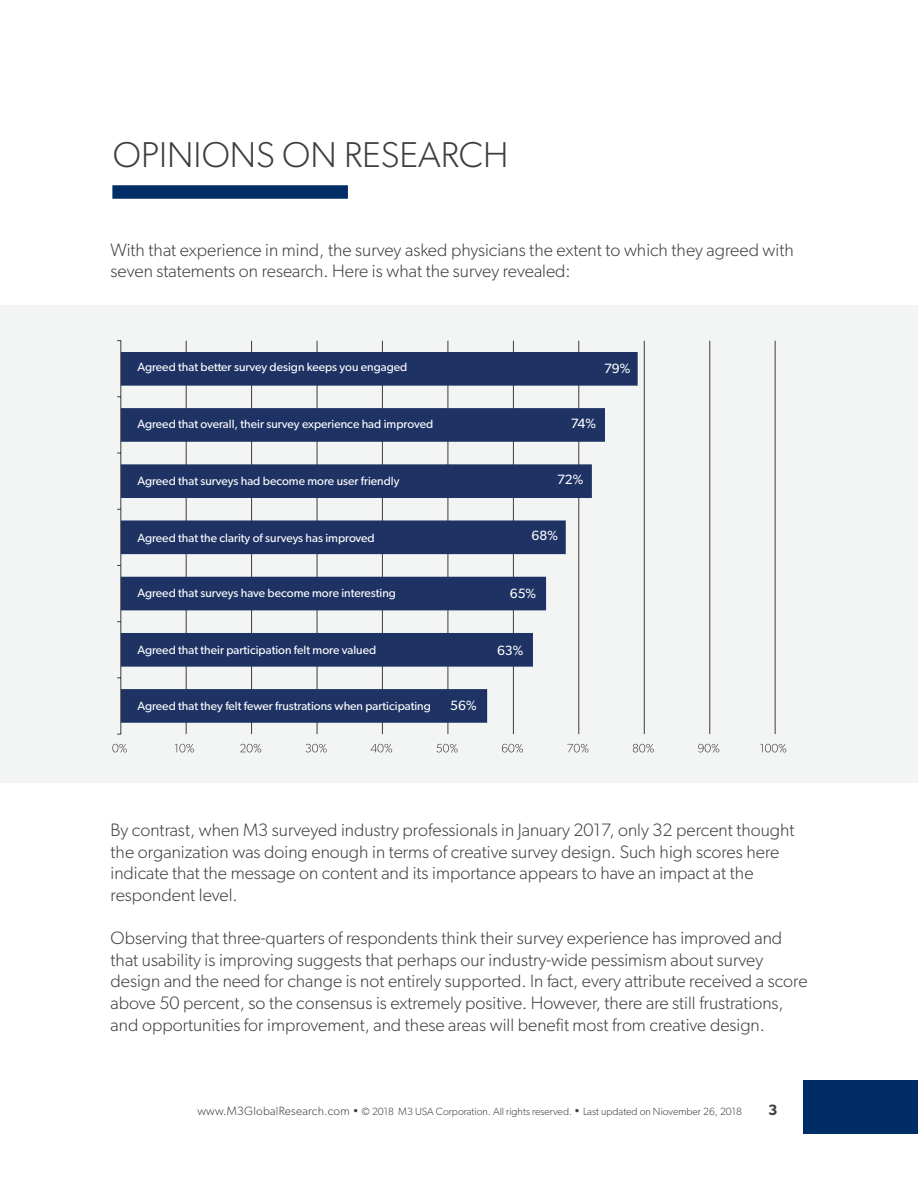
<style>
.page{position:relative;width:918px;height:1188px;background:#fff}
.page>*{position:absolute;margin:0;border:0;box-sizing:border-box;transform-origin:0 0}
.t1{font:300 36px "Gibson";color:#3e3e3f}
.t2{font:300 18px/21.6px "Gibson";color:#3e3e3f}
.t3{font:600 15px "Gibson";color:#3e3e3f}
.t4{font:13.5px "Gibson";letter-spacing:-.01em;color:#fff}
.t5{font:12px "Gibson";color:#fff}
.t6{font:300 10.5px "Gibson";color:#3e3e3f}
.s1{font-size:12px}
</style>
<div class="page">
<div style="left:804px;top:1080px;width:114px;height:54px;background:#002d66"></div>
<div style="left:0;top:306px;width:918px;height:477px;background:#f3f4f4"></div>
<div style="left:112px;top:185px;width:236px;height:14px;background:#002d66"></div>
<hr style="left:186px;top:341px;width:1px;height:393px;background:#3e3e3f">
<hr style="left:251px;top:341px;width:1px;height:393px;background:#3e3e3f">
<hr style="left:317px;top:341px;width:1px;height:393px;background:#3e3e3f">
<hr style="left:382px;top:341px;width:1px;height:393px;background:#3e3e3f">
<hr style="left:448px;top:341px;width:1px;height:393px;background:#3e3e3f">
<hr style="left:513px;top:341px;width:1px;height:393px;background:#3e3e3f">
<hr style="left:578px;top:341px;width:1px;height:393px;background:#3e3e3f">
<hr style="left:644px;top:341px;width:1px;height:393px;background:#3e3e3f">
<hr style="left:709px;top:341px;width:1px;height:393px;background:#3e3e3f">
<hr style="left:775px;top:341px;width:1px;height:393px;background:#3e3e3f">
<svg style="left:122px;top:352px;width:516px;height:371px;fill:#1e3264"></svg>
<hr style="left:121px;top:341px;width:1px;height:393px;background:#3e3e3f">
<svg style="left:112px;top:744px;width:15px;height:9px"></svg>
<svg style="left:175px;top:744px;width:19px;height:9px"></svg>
<svg style="left:240px;top:744px;width:21px;height:9px"></svg>
<svg style="left:306px;top:744px;width:21px;height:9px"></svg>
<svg style="left:371px;top:744px;width:21px;height:9px"></svg>
<svg style="left:436px;top:744px;width:22px;height:9px"></svg>
<svg style="left:502px;top:744px;width:21px;height:9px"></svg>
<svg style="left:567px;top:744px;width:21px;height:9px"></svg>
<svg style="left:633px;top:744px;width:21px;height:9px"></svg>
<svg style="left:698px;top:744px;width:21px;height:9px"></svg>
<svg style="left:760px;top:744px;width:26px;height:9px"></svg>
<h1 class="t1" style="left:113px;top:133px;width:397px">OPINIONS ON RESEARCH</h1>
<p class="t2" style="left:111px;top:239px;width:685px">With that experience in mind, the survey asked physicians the extent to which they agreed with seven statements on research. Here is what the survey revealed:</p>
<p class="t5" style="left:138px;top:360px;width:271px">Agreed that better survey design keeps you engaged</p>
<p class="t4" style="left:604px;top:360px;width:28px">79%</p>
<p class="t5" style="left:138px;top:417px;width:297px">Agreed that overall, their survey experience had improved</p>
<p class="t4" style="left:571px;top:415px;width:27px">74%</p>
<p class="t5" style="left:138px;top:474px;width:264px">Agreed that surveys had become more user friendly</p>
<p class="t4" style="left:557px;top:471px;width:28px">72%</p>
<p class="t5" style="left:138px;top:530px;width:239px">Agreed that the clarity of surveys has improved</p>
<p class="t4" style="left:532px;top:527px;width:28px">68%</p>
<p class="t5" style="left:138px;top:586px;width:260px">Agreed that surveys have become more interesting</p>
<p class="t4" style="left:510px;top:586px;width:28px">65%</p>
<p class="t5" style="left:138px;top:643px;width:240px">Agreed that their participation felt more valued</p>
<p class="t4" style="left:497px;top:642px;width:28px">63%</p>
<p class="t5" style="left:138px;top:699px;width:295px">Agreed that they felt fewer frustrations when participating</p>
<p class="t4" style="left:450px;top:697px;width:28px">56%</p>
<p class="t2" style="left:111px;top:819px;width:686px">By contrast, when M3 surveyed industry professionals in January 2017, only 32 percent thought the organization was doing enough in terms of creative survey design. Such high scores here indicate that the message on content and its importance appears to have an impact at the respondent level.</p>
<p class="t2" style="left:111px;top:927px;width:698px">Observing that three-quarters of respondents think their survey experience has improved and that usability is improving suggests that perhaps our industry-wide pessimism about survey design and the need for change is not entirely supported. In fact, every attribute received a score above 50 percent, so the consensus is extremely positive. However, there are still frustrations, and opportunities for improvement, and these areas will benefit most from creative design.</p>
<p class="t6" style="left:197px;top:1105px;width:546px"><span class="s1">www.M3GlobalResearch.com •</span> © 2018 M3 USA Corporation. All rights reserved. <span class="s1">•</span> Last updated on Niovember 26, 2018</p>
<p class="t3" style="left:768px;top:1101px;width:11px">3</p>
</div>
